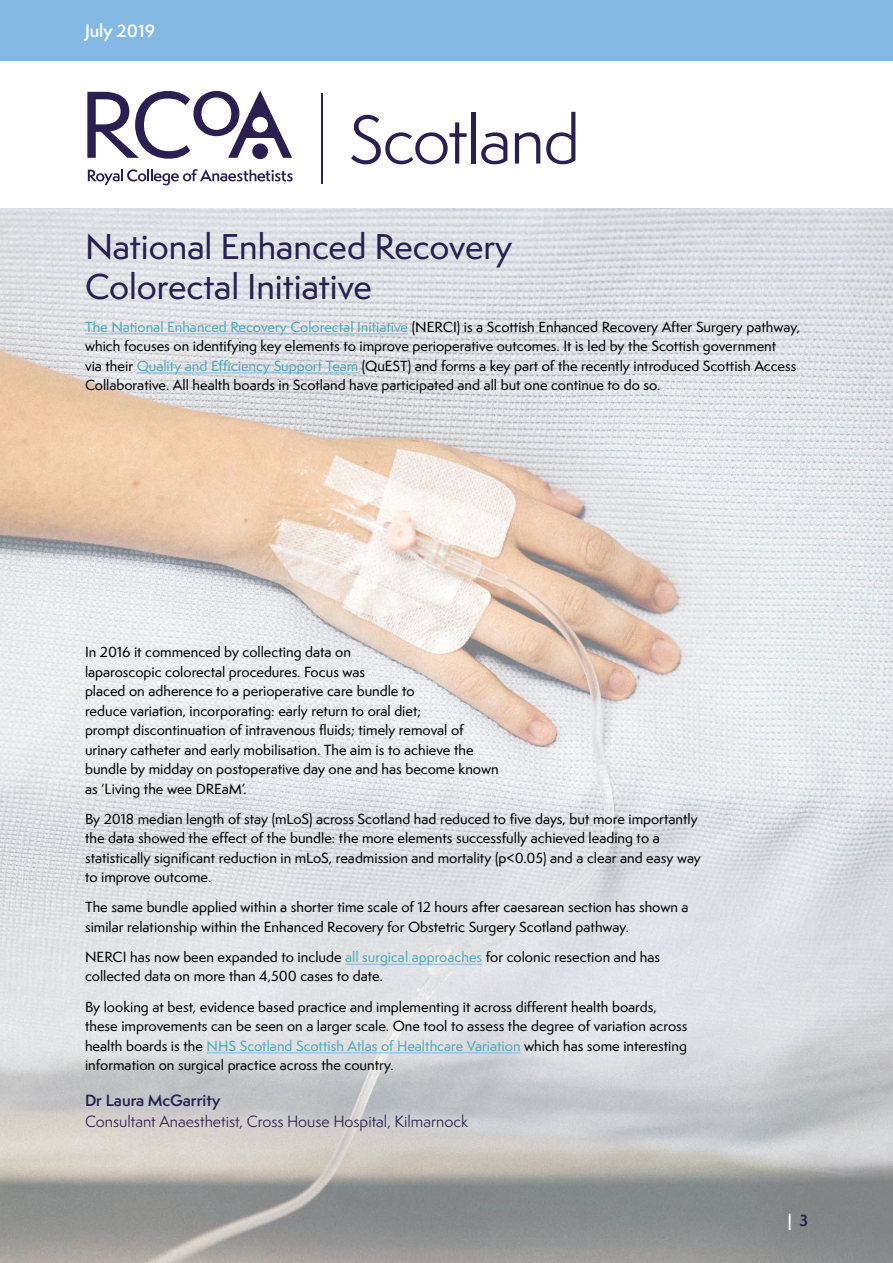
<style>
.page{position:relative;width:893px;height:1263px;background:#fff}
.page>*{position:absolute;margin:0;border:0;box-sizing:border-box;transform-origin:0 0}
.t1{font:500 33px/40.5px "Semplicita Pro";color:#291f51}
.t2{font:600 16.5px "Semplicita Pro";color:#fff}
.t3{font:15px "Semplicita Pro";color:#291f51}
.t4{font:600 15px "Semplicita Pro";color:#291f51}
.t5{font:700 15px "Semplicita Pro";color:#fff}
.t6{font:500 13.5px/19.5px "Semplicita Pro";color:#000}
.s1{color:#50abbf}
.s2{color:#291f51}
</style>
<div class="page">
<div style="left:0;top:0;width:893px;height:61px;background:#83b9e2"></div>
<img style="left:0;top:208px;width:893px;height:1055px">
<hr style="left:85px;top:333px;width:323px;height:1px;background:#83b9e2">
<hr style="left:137px;top:372px;width:221px;height:1px;background:#83b9e2">
<hr style="left:345px;top:964px;width:137px;height:1px;background:#83b9e2">
<hr style="left:207px;top:1052px;width:314px;height:1px;background:#83b9e2">
<svg style="left:88px;top:169px;width:205px;height:16px"></svg>
<svg style="left:87px;top:90px;width:205px;height:69px"></svg>
<hr style="left:321px;top:93px;width:2px;height:90px;background:#2b1f51">
<svg style="left:351px;top:115px;width:116px;height:49px"></svg>
<hr style="left:472px;top:112px;width:4px;height:52px;background:#2b1f51">
<svg style="left:481px;top:132px;width:26px;height:32px"></svg>
<svg style="left:515px;top:132px;width:25px;height:32px"></svg>
<svg style="left:546px;top:112px;width:29px;height:52px"></svg>
<p class="t2" style="left:85px;top:18px;width:72px">July 2019</p>
<h1 class="t1" style="left:85px;top:226px;width:429px">National Enhanced Recovery<br>Colorectal Initiative</h1>
<p class="t6" style="left:85px;top:317px;width:717px"><span class="s1">The National Enhanced Recovery Colorectal Initiative</span> (NERCI) is a Scottish Enhanced Recovery After Surgery pathway, which focuses on identifying key elements to improve perioperative outcomes. It is led by the Scottish government<br>via their <span class="s1">Quality and Efficiency Support Team</span> (QuEST) and forms a key part of the recently introduced Scottish Access Collaborative. All health boards in Scotland have participated and all but one continue to do so.</p>
<p class="t6" style="left:85px;top:642px;width:415px">In 2016 it commenced by collecting data on<br>laparoscopic colorectal procedures. Focus was<br>placed on adherence to a perioperative care bundle to<br>reduce variation, incorporating: early return to oral diet;<br>prompt discontinuation of intravenous fluids; timely removal of urinary catheter and early mobilisation. The aim is to achieve the bundle by midday on postoperative day one and has become known as ‘Living the wee DREaM’.</p>
<p class="t6" style="left:85px;top:809px;width:617px">By 2018 median length of stay (mLoS) across Scotland had reduced to five days, but more importantly the data showed the effect of the bundle: the more elements successfully achieved leading to a statistically significant reduction in mLoS, readmission and mortality (p&lt;0.05) and a clear and easy way to improve outcome.</p>
<p class="t6" style="left:85px;top:897px;width:605px">The same bundle applied within a shorter time scale of 12 hours after caesarean section has shown a similar relationship within the Enhanced Recovery for Obstetric Surgery Scotland pathway.</p>
<p class="t6" style="left:85px;top:947px;width:577px">NERCI has now been expanded to include <span class="s1">all surgical approaches</span> for colonic resection and has collected data on more than 4,500 cases to date.</p>
<p class="t6" style="left:85px;top:997px;width:604px">By looking at best, evidence based practice and implementing it across different health boards, these improvements can be seen on a larger scale. One tool to assess the degree of variation across health boards is the <span class="s1">NHS Scotland Scottish Atlas of Healthcare Variation</span> which has some interesting information on surgical practice across the country.</p>
<p class="t4" style="left:85px;top:1089px;width:137px">Dr Laura McGarrity</p>
<p class="t3" style="left:85px;top:1111px;width:385px">Consultant Anaesthetist, Cross House Hospital, Kilmarnock</p>
<p class="t5" style="left:788px;top:1209px;width:22px">| <span class="s2">3</span></p>
</div>
